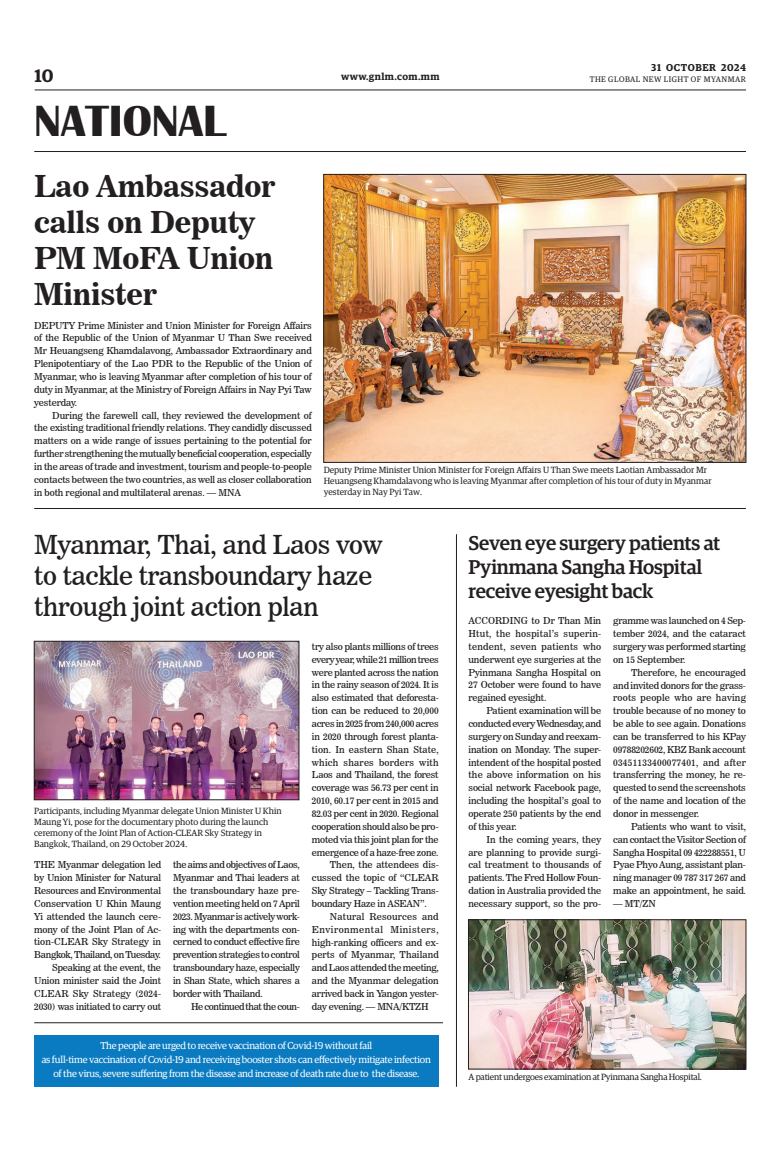
<style>
.page{position:relative;width:773px;height:1152px;background:#fff}
.page>*{position:absolute;margin:0;border:0;box-sizing:border-box;transform-origin:0 0}
.t1{font:700 45px "Britannic";color:#231f20}
._2_Clm_Head{font:30px/36px "News 706 BT Bold C";letter-spacing:-.01em;color:#231f20}
._2_Clm_Head-2{font:26px/31.2px "News 706 BT Roman C";letter-spacing:-.01em;color:#231f20}
._2_Clm_Head-3{font:500 20px/24px "Guardian Egyp";letter-spacing:-.01em;color:#231f20}
.t2{font:600 18px "Guardian Egyp";color:#231f20}
.Brief_2nd_Body{font:10px/14px "Guardian Egyp";letter-spacing:-.02em;color:#fff;text-align:center}
.t3{font:600 10px "Guardian Egyp";letter-spacing:.055em;color:#231f20}
._2nd_Body{font:9.5px/12.9px "News 706 BT Roman C";letter-spacing:-.015em;color:#231f20;text-align:justify}
.Normal_Para{font:9.5px/12.9px "News 706 BT Roman C";letter-spacing:-.01em;color:#231f20;text-align:justify}
._2nd_Body-2{font:9.5px "News 706 BT Roman C";letter-spacing:-.04em;color:#231f20}
.t4{font:9px/10.8px "Guardian Egyp";color:#231f20}
.t5{font:9px "Guardian Egyp";letter-spacing:-.02em;color:#231f20}
.t6{font:8px "Guardian Egyp";letter-spacing:.06em;color:#231f20}
</style>
<div class="page">
<hr style="left:35px;top:89px;width:711px;height:1px;background:#231f20">
<hr style="left:34px;top:151px;width:712px;height:1px;background:#231f20">
<img style="left:325px;top:176px;width:419px;height:285px">
<div style="left:323px;top:174px;width:423px;height:289px;border:1px solid #231f20"></div>
<hr style="left:34px;top:508px;width:712px;height:1px;background:#231f20">
<img style="left:36px;top:643px;width:261px;height:155px">
<div style="left:34px;top:641px;width:265px;height:159px;border:1px solid #231f20"></div>
<hr style="left:456px;top:534px;width:1px;height:553px;background:#231f20">
<hr style="left:34px;top:1023px;width:409px;height:1px;background:#231f20">
<img style="left:470px;top:922px;width:274px;height:145px">
<div style="left:468px;top:920px;width:278px;height:149px;border:1px solid #231f20"></div>
<div style="left:34px;top:1035px;width:404px;height:52px;background:#0b7bc1"></div>
<h3 class="t2" style="left:35px;top:63px;width:21px">10</h3>
<h1 class="t1" style="left:34px;top:96px;width:193px">NATIONAL</h1>
<p class="t3" style="left:651px;top:60px;width:96px">31 OCTOBER 2024</p>
<p class="t3" style="left:341px;top:69px;width:100px">www.gnlm.com.mm</p>
<p class="t6" style="left:589px;top:74px;width:158px">THE GLOBAL NEW LIGHT OF MYANMAR</p>
<p class="_2_Clm_Head" style="left:34px;top:168px;width:242px">Lao Ambassador calls on Deputy<br>PM MoFA Union<br>Minister</p>
<p class="Normal_Para" style="left:34px;top:319px;width:279px">DEPUTY Prime Minister and Union Minister for Foreign Affairs of the Republic of the Union of Myanmar U Than Swe received Mr Heuangseng Khamdalavong, Ambassador Extraordinary and Plenipotentiary of the Lao PDR to the Republic of the Union of Myanmar, who is leaving Myanmar after completion of his tour of duty in Myanmar, at the Ministry of Foreign Affairs in Nay Pyi Taw yesterday.</p>
<p class="_2nd_Body" style="left:34px;top:409px;width:279px;text-indent:18px">During the farewell call, they reviewed the development of the existing traditional friendly relations. They candidly discussed matters on a wide range of issues pertaining to the potential for further strengthening the mutually beneficial cooperation, especially in the areas of trade and investment, tourism and people-to-people contacts between the two countries, as well as closer collaboration in both regional and multilateral arenas. — MNA</p>
<p class="_2_Clm_Head-2" style="left:34px;top:529px;width:350px">Myanmar, Thai, and Laos vow to tackle transboundary haze through joint action plan</p>
<p class="_2_Clm_Head-3" style="left:468px;top:530px;width:253px">Seven eye surgery patients at<br>Pyinmana Sangha Hospital receive eyesight back</p>
<p class="t4" style="left:324px;top:464px;width:389px">Deputy Prime Minister Union Minister for Foreign Affairs U Than Swe meets Laotian Ambassador Mr<br>Heuangseng Khamdalavong who is leaving Myanmar after completion of his tour of duty in Myanmar yesterday in Nay Pyi Taw.</p>
<p class="Normal_Para" style="left:468px;top:614px;width:134px">ACCORDING to Dr Than Min Htut, the hospital’s superin&shy;tendent, seven patients who underwent eye surgeries at the Pyinmana Sangha Hospital on 27 October were found to have regained eyesight.</p>
<p class="_2nd_Body" style="left:468px;top:704px;width:134px;text-indent:18px">Patient examination will be conducted every Wednesday, and surgery on Sunday and reexam&shy;ination on Monday. The super&shy;intendent of the hospital posted the above information on his social network Facebook page, including the hospital’s goal to operate 250 patients by the end of this year.</p>
<p class="_2nd_Body" style="left:468px;top:833px;width:134px;text-indent:18px">In the coming years, they are planning to provide surgi&shy;cal treatment to thousands of patients. The Fred Hollow Foun&shy;dation in Australia provided the necessary support, so the pro-</p>
<p class="_2nd_Body" style="left:613px;top:614px;width:134px">gramme was launched on 4 Sep&shy;tember 2024, and the cataract surgery was performed starting on 15 September.</p>
<p class="_2nd_Body" style="left:613px;top:666px;width:134px;text-indent:18px">Therefore, he encouraged and invited donors for the grass&shy;roots people who are having trouble because of no money to be able to see again. Donations can be transferred to his KPay 09788202602, KBZ Bank account 03451133400077401, and after transferring the money, he re&shy;quested to send the screenshots of the name and location of the donor in messenger.</p>
<p class="_2nd_Body" style="left:613px;top:820px;width:134px;text-indent:18px">Patients who want to visit, can contact the Visitor Section of Sangha Hospital 09 422288551, U Pyae Phyo Aung, assistant plan&shy;ning manager 09 787 317 267 and make an appointment, he said.</p>
<p class="_2nd_Body" style="left:613px;top:897px;width:44px">— MT/ZN</p>
<p class="_2nd_Body" style="left:312px;top:640px;width:128px">try also plants millions of trees every year, while 21 million trees were planted across the nation in the rainy season of 2024. It is also estimated that deforesta&shy;tion can be reduced to 20,000 acres in 2025 from 240,000 acres in 2020 through forest planta&shy;tion. In eastern Shan State, which shares borders with Laos and Thailand, the forest coverage was 56.73 per cent in 2010, 60.17 per cent in 2015 and 82.03 per cent in 2020. Regional cooperation should also be pro&shy;moted via this joint plan for the emergence of a haze-free zone.</p>
<p class="_2nd_Body" style="left:312px;top:859px;width:128px;text-indent:18px">Then, the attendees dis&shy;cussed the topic of “CLEAR Sky Strategy – Tackling Trans&shy;boundary Haze in ASEAN”.</p>
<p class="_2nd_Body" style="left:312px;top:910px;width:128px;text-indent:18px">Natural Resources and Environmental Ministers, high-ranking officers and ex&shy;perts of Myanmar, Thailand and Laos attended the meeting, and the Myanmar delegation arrived back in Yangon yester&shy;day evening. — MNA/KTZH</p>
<p class="t4" style="left:34px;top:805px;width:249px">Participants, including Myanmar delegate Union Minister U Khin Maung Yi, pose for the documentary photo during the launch ceremony of the Joint Plan of Action-CLEAR Sky Strategy in Bangkok, Thailand, on 29 October 2024.</p>
<p class="Normal_Para" style="left:34px;top:858px;width:128px">THE Myanmar delegation led by Union Minister for Natural Resources and Environmental Conservation U Khin Maung Yi attended the launch cere&shy;mony of the Joint Plan of Ac&shy;tion-CLEAR Sky Strategy in Bangkok, Thailand, on Tuesday.</p>
<p class="_2nd_Body" style="left:34px;top:961px;width:128px;text-indent:18px">Speaking at the event, the Union minister said the Joint CLEAR Sky Strategy (2024- 2030) was initiated to carry out</p>
<p class="_2nd_Body" style="left:173px;top:858px;width:128px">the aims and objectives of Laos, Myanmar and Thai leaders at the transboundary haze pre&shy;vention meeting held on 7 April 2023. Myanmar is actively work&shy;ing with the departments con&shy;cerned to conduct effective fire prevention strategies to control transboundary haze, especially in Shan State, which shares a border with Thailand.</p>
<p class="_2nd_Body-2" style="left:191px;top:1001px;width:110px">He continued that the coun-</p>
<p class="Brief_2nd_Body" style="left:100px;top:1038px;width:273px">The people are urged to receive vaccination of Covid-19 without fail</p>
<p class="Brief_2nd_Body" style="left:42px;top:1052px;width:391px">as full-time vaccination of Covid-19 and receiving booster shots can effectively mitigate infection of the virus, severe suffering from the disease and increase of death rate due to the disease.</p>
<p class="t5" style="left:468px;top:1071px;width:235px">A patient undergoes examination at Pyinmana Sangha Hospital.</p>
</div>
